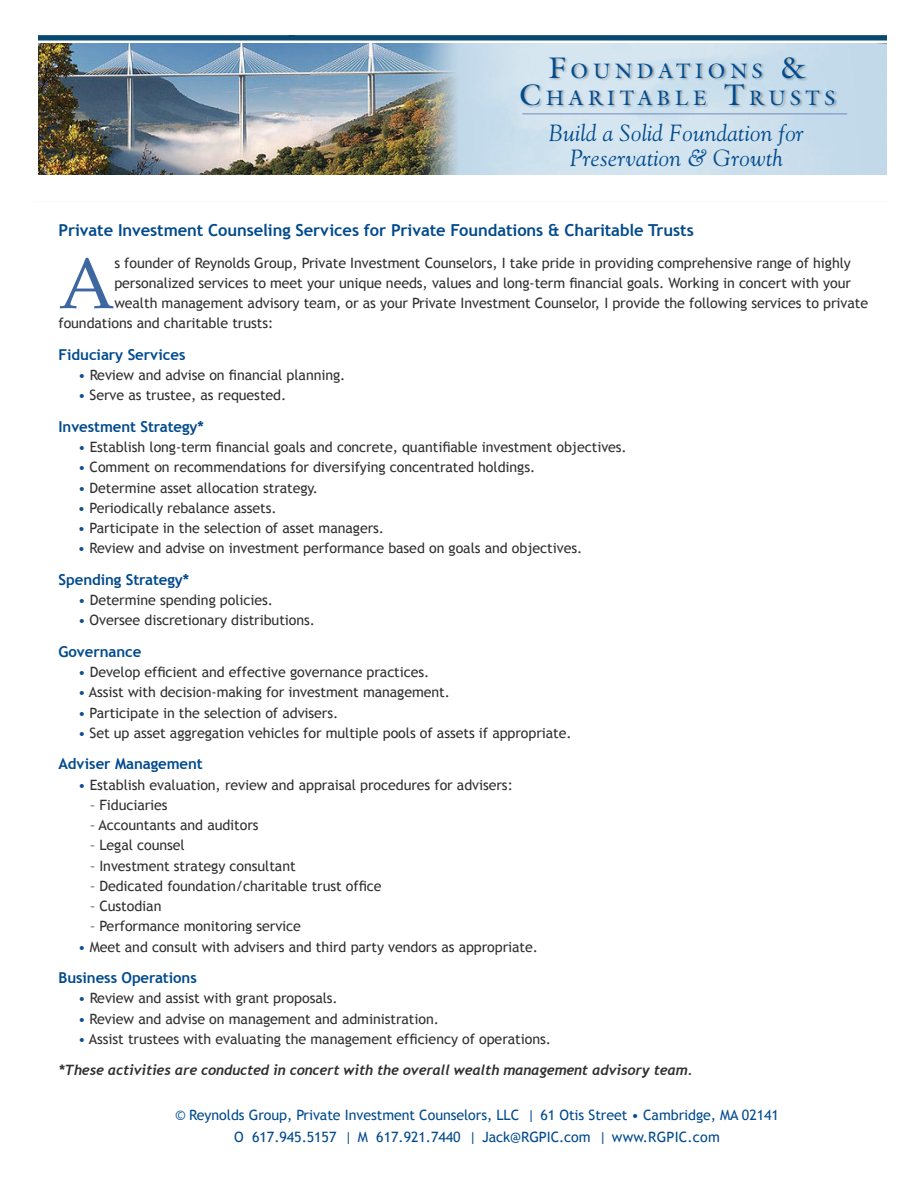
<style>
.page{position:relative;width:918px;height:1188px;background:#fff}
.page>*{position:absolute;margin:0;border:0;box-sizing:border-box;transform-origin:0 0}
.t1{font:72.3px "Book Antiqua";color:#3e67a1}
.t2{font:italic 23.25px/25.5px "Goudy";letter-spacing:.01em;color:#004a8d;text-align:center}
.t3{font:21px/26.8px "Galliard";letter-spacing:.215em;color:#004a8d;text-align:center}
.t4{font:700 16.5px "Trebuchet MS";letter-spacing:-.005em;color:#004a8d}
.t5{font:700 15px "Trebuchet MS";letter-spacing:-.005em;color:#004a8d}
.t6{font:14.25px "Trebuchet MS";letter-spacing:-.005em;color:#312f30}
.t7{font:14.25px/21.9px "Trebuchet MS";letter-spacing:-.005em;color:#004a8d;text-align:center}
.t8{font:italic 700 14.25px "Trebuchet";letter-spacing:-.01em;color:#312f30}
.s1{font-size:30px}
.s2{color:#0d4f91}
</style>
<div class="page">
<img style="left:38px;top:36px;width:849px;height:8px">
<img style="left:38px;top:44px;width:849px;height:131px">
<svg style="left:147px;top:44px;width:740px;height:1px"></svg>
<div style="left:521px;top:56px;width:317px;height:53px;background:#231f20;opacity:.33"></div>
<hr style="left:522px;top:113px;width:325px;height:1px;background:#748cbb">
<h3 class="t3" style="left:519px;top:57px;width:318px"><span class="s1">F</span>OUNDATIONS <span class="s1">&amp;<br>C</span>HARITABLE <span class="s1">T</span>RUSTS</h3>
<h2 class="t2" style="left:549px;top:119px;width:256px">Build a Solid Foundation for<br>Preservation &amp; Growth</h2>
<p class="t4" style="left:59px;top:220px;width:637px">Private Investment Counseling Services for Private Foundations &amp; Charitable Trusts</p>
<h1 class="t1" style="left:59px;top:239px;width:58px">A</h1>
<p class="t6" style="left:114px;top:254px;width:738px">s founder of Reynolds Group, Private Investment Counselors, I take pride in providing comprehensive range of highly</p>
<p class="t6" style="left:114px;top:274px;width:738px">personalized services to meet your unique needs, values and long-term financial goals. Working in concert with your</p>
<p class="t6" style="left:114px;top:295px;width:755px">wealth management advisory team, or as your Private Investment Counselor, I provide the following services to private</p>
<p class="t6" style="left:58px;top:315px;width:216px">foundations and charitable trusts:</p>
<p class="t5" style="left:59px;top:345px;width:128px">Fiduciary Services</p>
<p class="t6" style="left:78px;top:367px;width:269px"><span class="s2">•</span> Review and advise on financial planning.</p>
<p class="t6" style="left:78px;top:387px;width:210px"><span class="s2">•</span> Serve as trustee, as requested.</p>
<p class="t5" style="left:59px;top:417px;width:147px">Investment Strategy*</p>
<p class="t6" style="left:78px;top:439px;width:550px"><span class="s2">•</span> Establish long-term financial goals and concrete, quantifiable investment objectives.</p>
<p class="t6" style="left:78px;top:459px;width:459px"><span class="s2">•</span> Comment on recommendations for diversifying concentrated holdings.</p>
<p class="t6" style="left:78px;top:479px;width:242px"><span class="s2">•</span> Determine asset allocation strategy.</p>
<p class="t6" style="left:78px;top:499px;width:200px"><span class="s2">•</span> Periodically rebalance assets.</p>
<p class="t6" style="left:78px;top:520px;width:308px"><span class="s2">•</span> Participate in the selection of asset managers.</p>
<p class="t6" style="left:78px;top:540px;width:506px"><span class="s2">•</span> Review and advise on investment performance based on goals and objectives.</p>
<p class="t5" style="left:59px;top:570px;width:132px">Spending Strategy*</p>
<p class="t6" style="left:78px;top:592px;width:197px"><span class="s2">•</span> Determine spending policies.</p>
<p class="t6" style="left:78px;top:612px;width:239px"><span class="s2">•</span> Oversee discretionary distributions.</p>
<p class="t5" style="left:59px;top:642px;width:84px">Governance</p>
<p class="t6" style="left:78px;top:664px;width:353px"><span class="s2">•</span> Develop efficient and effective governance practices.</p>
<p class="t6" style="left:78px;top:684px;width:374px"><span class="s2">•</span> Assist with decision-making for investment management.</p>
<p class="t6" style="left:78px;top:704px;width:262px"><span class="s2">•</span> Participate in the selection of advisers.</p>
<p class="t6" style="left:78px;top:724px;width:495px"><span class="s2">•</span> Set up asset aggregation vehicles for multiple pools of assets if appropriate.</p>
<p class="t5" style="left:59px;top:755px;width:146px">Adviser Management</p>
<p class="t6" style="left:78px;top:776px;width:436px"><span class="s2">•</span> Establish evaluation, review and appraisal procedures for advisers:</p>
<p class="t6" style="left:90px;top:796px;width:79px">– Fiduciaries</p>
<p class="t6" style="left:90px;top:817px;width:170px">– Accountants and auditors</p>
<p class="t6" style="left:90px;top:837px;width:96px">– Legal counsel</p>
<p class="t6" style="left:90px;top:857px;width:207px">– Investment strategy consultant</p>
<p class="t6" style="left:90px;top:877px;width:293px">– Dedicated foundation/charitable trust office</p>
<p class="t6" style="left:90px;top:898px;width:73px">– Custodian</p>
<p class="t6" style="left:90px;top:918px;width:212px">– Performance monitoring service</p>
<p class="t6" style="left:78px;top:938px;width:462px"><span class="s2">•</span> Meet and consult with advisers and third party vendors as appropriate.</p>
<p class="t5" style="left:59px;top:968px;width:140px">Business Operations</p>
<p class="t6" style="left:78px;top:990px;width:261px"><span class="s2">•</span> Review and assist with grant proposals.</p>
<p class="t6" style="left:78px;top:1010px;width:362px"><span class="s2">•</span> Review and advise on management and administration.</p>
<p class="t6" style="left:78px;top:1030px;width:474px"><span class="s2">•</span> Assist trustees with evaluating the management efficiency of operations.</p>
<p class="t8" style="left:58px;top:1062px;width:636px">*These activities are conducted in concert with the overall wealth management advisory team.</p>
<p class="t7" style="left:175px;top:1104px;width:606px">© Reynolds Group, Private Investment Counselors, LLC | 61 Otis Street • Cambridge, MA 02141<br>O 617.945.5157 | M 617.921.7440 | Jack@RGPIC.com | www.RGPIC.com</p>
</div>
